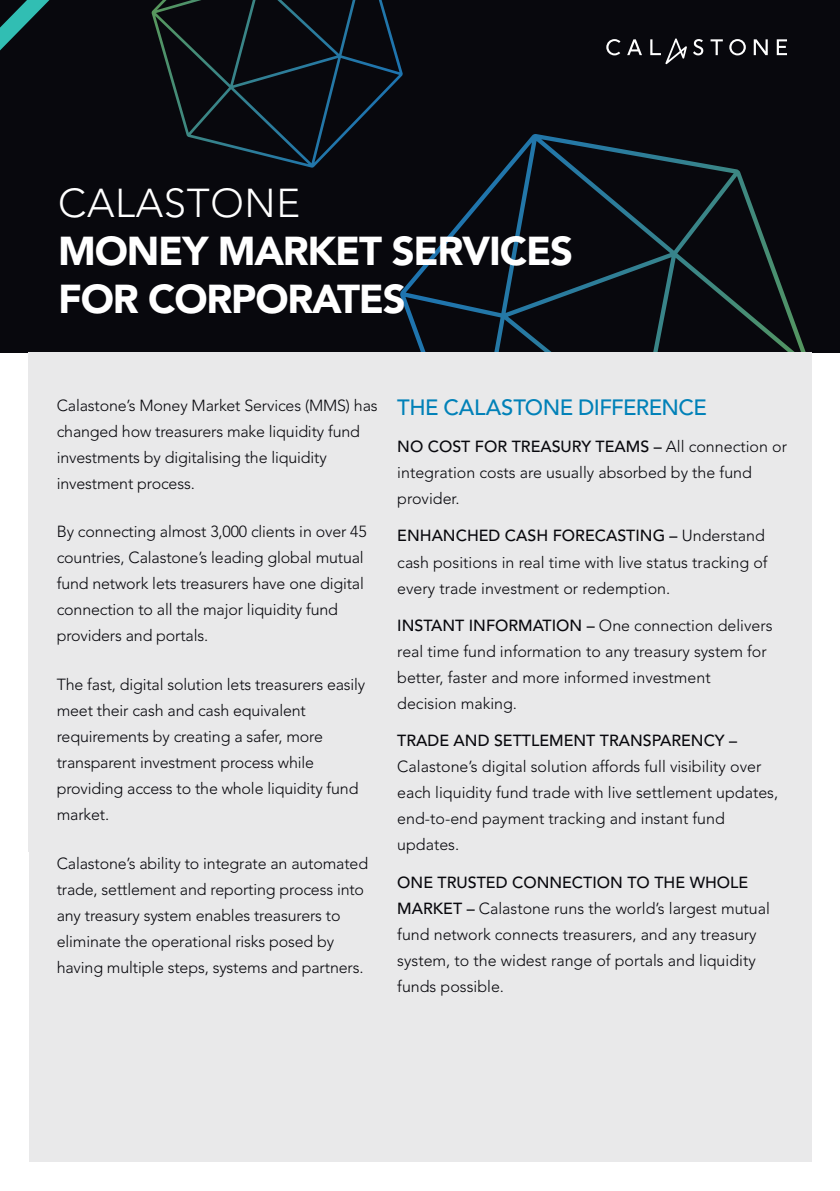
<style>
.page{position:relative;width:840px;height:1191px;background:#fff}
.page>*{position:absolute;margin:0;border:0;box-sizing:border-box;transform-origin:0 0}
.Paragraph_Style_1__1{font:900 40px/48px "Avenir LT Std";letter-spacing:-.03em;color:#fff}
.Paragraph_Style_1__1-2{font:300 40px "Avenir LT Std";letter-spacing:.015em;color:#fff}
.Box_paragraph_style{font:500 22px "Avenir LT Std";letter-spacing:-.025em;color:#0181b8}
.Paragraph_Style_1__1-3{font:300 16px/26px "Avenir LT Std";color:#08080d}
.Paragraph_Style_1__3{font:300 16px/26px "Avenir LT Std";letter-spacing:-.01em;color:#08080d}
.s1{font-weight:500}
</style>
<div class="page">
<div style="left:0;top:0;width:839px;height:352px;background:#08080d"></div>
<svg style="left:400px;top:134px;width:406px;height:218px"></svg>
<div style="left:28px;top:352px;width:783px;height:809px;background:#e9e9ea"></div>
<svg style="left:606px;top:39px;width:14px;height:16px"></svg>
<svg style="left:627px;top:39px;width:14px;height:16px"></svg>
<svg style="left:693px;top:39px;width:10px;height:16px"></svg>
<svg style="left:710px;top:39px;width:12px;height:16px"></svg>
<svg style="left:729px;top:39px;width:16px;height:16px"></svg>
<svg style="left:753px;top:39px;width:14px;height:16px"></svg>
<svg style="left:776px;top:39px;width:10px;height:16px"></svg>
<svg style="left:650px;top:38px;width:36px;height:26px"></svg>
<svg style="left:151px;top:0;width:251px;height:168px"></svg>
<svg style="left:0;top:0;width:50px;height:51px"></svg>
<p class="Paragraph_Style_1__1-2" style="left:58px;top:180px;width:243px">CALASTONE</p>
<p class="Paragraph_Style_1__1" style="left:58px;top:227px;width:516px">MONEY MARKET SERVICES<br>FOR CORPORATES</p>
<p class="Paragraph_Style_1__3" style="left:57px;top:392px;width:322px">Calastone’s Money Market Services (MMS) has changed how treasurers make liquidity fund investments by digitalising the liquidity investment process.</p>
<p class="Paragraph_Style_1__3" style="left:57px;top:519px;width:311px">By connecting almost 3,000 clients in over 45 countries, Calastone’s leading global mutual fund network lets treasurers have one digital connection to all the major liquidity fund providers and portals.</p>
<p class="Paragraph_Style_1__3" style="left:57px;top:671px;width:310px">The fast, digital solution lets treasurers easily meet their cash and cash equivalent requirements by creating a safer, more transparent investment process while providing access to the whole liquidity fund market.</p>
<p class="Paragraph_Style_1__3" style="left:57px;top:850px;width:313px">Calastone’s ability to integrate an automated trade, settlement and reporting process into any treasury system enables treasurers to eliminate the operational risks posed by having multiple steps, systems and partners.</p>
<p class="Box_paragraph_style" style="left:397px;top:394px;width:311px">THE CALASTONE DIFFERENCE</p>
<p class="Paragraph_Style_1__1-3" style="left:397px;top:433px;width:391px"><span class="s1">NO COST FOR TREASURY TEAMS –</span> All connection or integration costs are usually absorbed by the fund provider.</p>
<p class="Paragraph_Style_1__1-3" style="left:397px;top:523px;width:371px"><span class="s1">ENHANCHED CASH FORECASTING –</span> Understand cash positions in real time with live status tracking of every trade investment or redemption.</p>
<p class="Paragraph_Style_1__1-3" style="left:397px;top:612px;width:376px"><span class="s1">INSTANT INFORMATION –</span> One connection delivers real time fund information to any treasury system for better, faster and more informed investment decision making.</p>
<p class="Paragraph_Style_1__1-3" style="left:397px;top:728px;width:382px"><span class="s1">TRADE AND SETTLEMENT TRANSPARENCY – </span>Calastone’s digital solution affords full visibility over each liquidity fund trade with live settlement updates, end-to-end payment tracking and instant fund updates.</p>
<p class="Paragraph_Style_1__1-3" style="left:397px;top:869px;width:374px"><span class="s1">ONE TRUSTED CONNECTION TO THE WHOLE MARKET –</span> Calastone runs the world’s largest mutual fund network connects treasurers, and any treasury system, to the widest range of portals and liquidity funds possible.</p>
</div>
